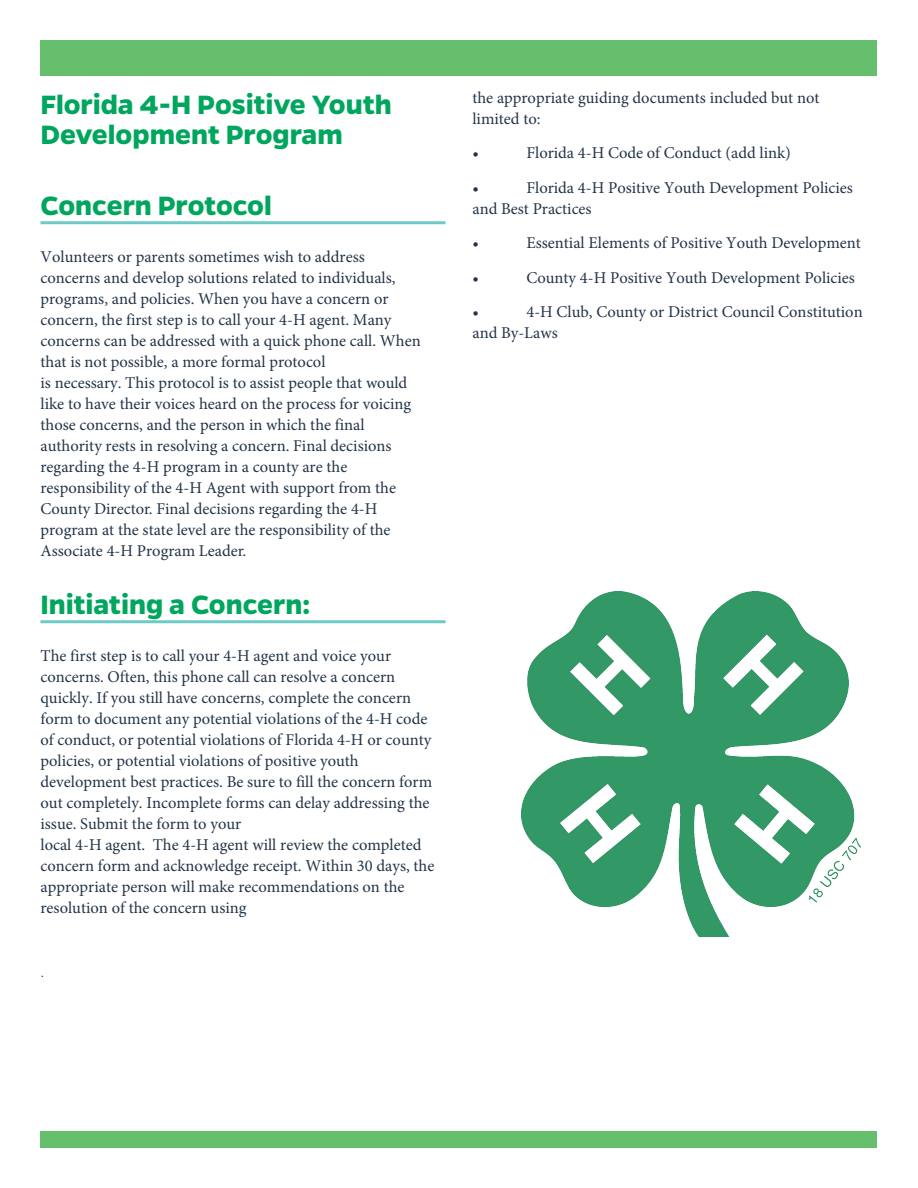
<style>
.page{position:relative;width:918px;height:1188px;background:#fff}
.page>*{position:absolute;margin:0;border:0;box-sizing:border-box;transform-origin:0 0}
.t1{font:700 30px/30px "Gentona";color:#00a65d}
.t2{font:16.5px/21px "Minion Pro";color:#233448}
.t3{font:300 16.5px "Gentona";color:#233448}
</style>
<div class="page">
<hr style="left:40px;top:221px;width:406px;height:3px;background:#6ecac9">
<hr style="left:40px;top:620px;width:406px;height:3px;background:#6ecac9">
<div style="left:40px;top:40px;width:838px;height:36px;background:#66bf6c"></div>
<div style="left:40px;top:1131px;width:838px;height:17px;background:#66bf6c"></div>
<img style="left:521px;top:591px;width:340px;height:346px">
<h1 class="t1" style="left:40px;top:89px;width:353px">Florida 4-H Positive Youth<br>Development Program</h1>
<h1 class="t1" style="left:40px;top:190px;width:233px">Concern Protocol</h1>
<p class="t2" style="left:40px;top:246px;width:382px">Volunteers or parents sometimes wish to address concerns and develop solutions related to individuals, programs, and policies. When you have a concern or concern, the first step is to call your 4-H agent. Many concerns can be addressed with a quick phone call. When that is not possible, a more formal protocol<br>is necessary. This protocol is to assist people that would like to have their voices heard on the process for voicing those concerns, and the person in which the final authority rests in resolving a concern. Final decisions regarding the 4-H program in a county are the responsibility of the 4-H Agent with support from the County Director. Final decisions regarding the 4-H program at the state level are the responsibility of the Associate 4-H Program Leader.</p>
<h1 class="t1" style="left:40px;top:589px;width:272px">Initiating a Concern:</h1>
<p class="t2" style="left:40px;top:645px;width:395px">The first step is to call your 4-H agent and voice your concerns. Often, this phone call can resolve a concern quickly. If you still have concerns, complete the concern form to document any potential violations of the 4-H code of conduct, or potential violations of Florida 4-H or county policies, or potential violations of positive youth development best practices. Be sure to fill the concern form out completely. Incomplete forms can delay addressing the issue. Submit the form to your<br>local 4-H agent. The 4-H agent will review the completed concern form and acknowledge receipt. Within 30 days, the appropriate person will make recommendations on the resolution of the concern using</p>
<p class="t3" style="left:40px;top:962px;width:5px">.</p>
<p class="t2" style="left:473px;top:87px;width:349px">the appropriate guiding documents included but not limited to:</p>
<p class="t2" style="left:473px;top:143px;width:8px">•</p>
<p class="t2" style="left:527px;top:143px;width:266px">Florida 4-H Code of Conduct (add link)</p>
<p class="t2" style="left:473px;top:177px;width:8px">•</p>
<p class="t2" style="left:473px;top:177px;width:382px;text-indent:54px">Florida 4-H Positive Youth Development Policies and Best Practices</p>
<p class="t2" style="left:473px;top:233px;width:8px">•</p>
<p class="t2" style="left:527px;top:233px;width:336px">Essential Elements of Positive Youth Development</p>
<p class="t2" style="left:473px;top:267px;width:8px">•</p>
<p class="t2" style="left:527px;top:267px;width:330px">County 4-H Positive Youth Development Policies</p>
<p class="t2" style="left:473px;top:302px;width:8px">•</p>
<p class="t2" style="left:473px;top:302px;width:392px;text-indent:54px">4-H Club, County or District Council Constitution and By-Laws</p>
</div>
